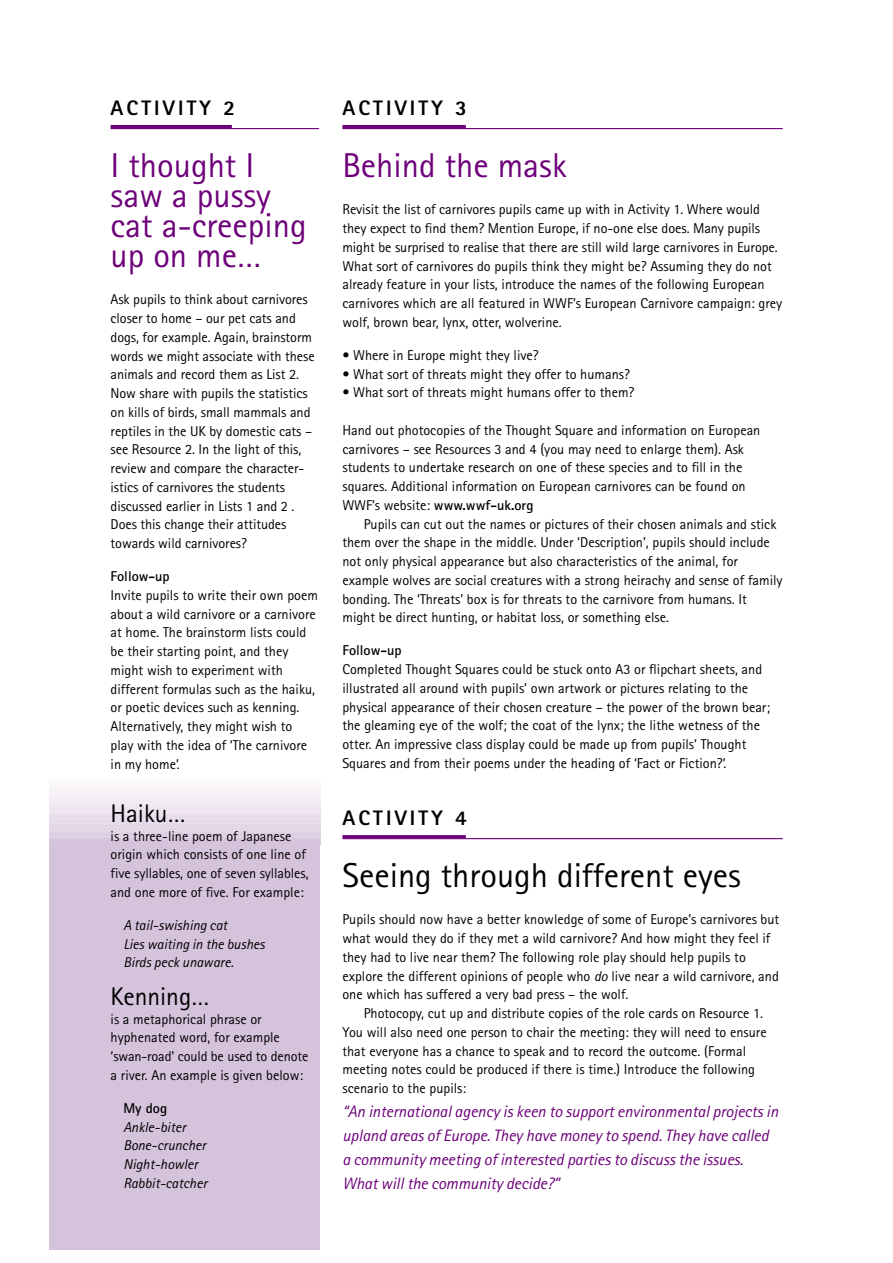
<style>
.page{position:relative;width:893px;height:1263px;background:#fff}
.page>*{position:absolute;margin:0;border:0;box-sizing:border-box;transform-origin:0 0}
.t1{font:34.5px/30px "Rotis Sans Serif";color:#6d007a}
.t2{font:34.5px "Rotis Sans Serif";color:#000}
.t3{font:25.5px "Rotis Sans Serif";color:#000}
.t4{font:800 21px "Rotis Sans Serif";letter-spacing:.15em;color:#000}
.t5{font:italic 16.5px/24px "Rotis Sans Serif";letter-spacing:-.005em;color:#6d007a}
.t6{font:14.25px/18.8px "Rotis Sans Serif";color:#000}
.t7{font:italic 14.25px/18.8px "Rotis Sans Serif";color:#000}
.t8{font:700 14.25px "Rotis Sans Serif";color:#000}
.s1{font-weight:700}
.s2{font-style:italic}
</style>
<div class="page">
<div style="left:50px;top:838px;width:270px;height:412px;background:#d5c2db"></div>
<hr style="left:50px;top:840px;width:270px;height:2px;background:#d7c6de">
<hr style="left:50px;top:838px;width:270px;height:2px;background:#d8c7df">
<hr style="left:50px;top:836px;width:270px;height:2px;background:#dac8e0">
<hr style="left:50px;top:834px;width:270px;height:2px;background:#dbcbe0">
<hr style="left:50px;top:832px;width:270px;height:2px;background:#ddcde2">
<hr style="left:50px;top:830px;width:270px;height:2px;background:#decfe3">
<hr style="left:50px;top:828px;width:270px;height:2px;background:#dfd0e4">
<hr style="left:50px;top:826px;width:270px;height:2px;background:#e0d2e5">
<hr style="left:50px;top:824px;width:270px;height:2px;background:#e2d4e7">
<hr style="left:50px;top:822px;width:270px;height:2px;background:#e3d6e8">
<hr style="left:50px;top:820px;width:270px;height:2px;background:#e4d7e8">
<hr style="left:50px;top:818px;width:270px;height:2px;background:#e5d8e9">
<hr style="left:50px;top:816px;width:270px;height:2px;background:#e7dbea">
<hr style="left:50px;top:814px;width:270px;height:2px;background:#e8ddeb">
<hr style="left:50px;top:812px;width:270px;height:2px;background:#eadeec">
<hr style="left:50px;top:810px;width:270px;height:2px;background:#eae0ed">
<hr style="left:50px;top:808px;width:270px;height:2px;background:#ece0ee">
<hr style="left:50px;top:806px;width:270px;height:2px;background:#ede4ee">
<hr style="left:50px;top:804px;width:270px;height:2px;background:#eee5ef">
<hr style="left:50px;top:802px;width:270px;height:2px;background:#eee7ef">
<hr style="left:50px;top:800px;width:270px;height:2px;background:#f0e9f0">
<hr style="left:50px;top:798px;width:270px;height:2px;background:#f1ebf2">
<hr style="left:50px;top:796px;width:270px;height:2px;background:#f3edf3">
<hr style="left:50px;top:794px;width:270px;height:2px;background:#f4eef4">
<hr style="left:50px;top:792px;width:270px;height:2px;background:#f6eff6">
<hr style="left:50px;top:790px;width:270px;height:2px;background:#f6f1f6">
<hr style="left:50px;top:788px;width:270px;height:2px;background:#f7f3f8">
<hr style="left:50px;top:786px;width:270px;height:2px;background:#f9f6f9">
<hr style="left:50px;top:784px;width:270px;height:2px;background:#faf7fa">
<hr style="left:50px;top:782px;width:270px;height:2px;background:#fbf9fb">
<hr style="left:50px;top:780px;width:270px;height:2px;background:#fcfbfc">
<hr style="left:111px;top:125px;width:121px;height:3px;background:#6d007a">
<hr style="left:111px;top:128px;width:208px;height:1px;background:#6d007a">
<hr style="left:342px;top:125px;width:124px;height:3px;background:#6d007a">
<hr style="left:342px;top:128px;width:440px;height:1px;background:#6d007a">
<hr style="left:342px;top:835px;width:124px;height:3px;background:#6d007a">
<hr style="left:342px;top:838px;width:440px;height:1px;background:#6d007a">
<h3 class="t4" style="left:111px;top:100px;width:126px">ACTIVITY 2</h3>
<h1 class="t1" style="left:111px;top:154px;width:198px">I thought I saw a pussy cat a-creeping up on me…</h1>
<p class="t6" style="left:111px;top:292px;width:206px">Ask pupils to think about carnivores closer to home – our pet cats and dogs, for example. Again, brainstorm words we might associate with these animals and record them as List 2.<br>Now share with pupils the statistics on kills of birds, small mammals and reptiles in the UK by domestic cats – see Resource 2. In the light of this, review and compare the character&shy;istics of carnivores the students discussed earlier in Lists 1 and 2 .<br>Does this change their attitudes towards wild carnivores?</p>
<p class="t8" style="left:111px;top:571px;width:61px">Follow-up</p>
<p class="t6" style="left:111px;top:587px;width:209px">Invite pupils to write their own poem about a wild carnivore or a carnivore at home. The brainstorm lists could be their starting point, and they might wish to experiment with different formulas such as the haiku, or poetic devices such as kenning.<br>Alternatively, they might wish to play with the idea of ‘The carnivore in my home’.</p>
<h2 class="t3" style="left:111px;top:804px;width:77px">Haiku…</h2>
<p class="t6" style="left:111px;top:828px;width:199px">is a three-line poem of Japanese origin which consists of one line of five syllables, one of seven syllables, and one more of five. For example:</p>
<p class="t7" style="left:123px;top:917px;width:143px">A tail-swishing cat<br>Lies waiting in the bushes<br>Birds peck unaware.</p>
<h2 class="t3" style="left:111px;top:987px;width:100px">Kenning…</h2>
<p class="t6" style="left:111px;top:1011px;width:199px">is a metaphorical phrase or hyphenated word, for example ‘swan-road’ could be used to denote a river. An example is given below:</p>
<p class="t8" style="left:123px;top:1103px;width:45px">My dog</p>
<p class="t7" style="left:123px;top:1119px;width:85px">Ankle-biter<br>Bone-cruncher<br>Night-howler<br>Rabbit-catcher</p>
<h3 class="t4" style="left:342px;top:100px;width:126px">ACTIVITY 3</h3>
<h1 class="t1" style="left:342px;top:154px;width:226px">Behind the mask</h1>
<p class="t6" style="left:342px;top:202px;width:441px">Revisit the list of carnivores pupils came up with in Activity 1. Where would they expect to find them? Mention Europe, if no-one else does. Many pupils might be surprised to realise that there are still wild large carnivores in Europe.<br>What sort of carnivores do pupils think they might be? Assuming they do not already feature in your lists, introduce the names of the following European carnivores which are all featured in WWF’s European Carnivore campaign: grey wolf, brown bear, lynx, otter, wolverine.</p>
<p class="t6" style="left:342px;top:347px;width:198px">• Where in Europe might they live?</p>
<p class="t6" style="left:342px;top:366px;width:289px">• What sort of threats might they offer to humans?</p>
<p class="t6" style="left:342px;top:385px;width:293px">• What sort of threats might humans offer to them?</p>
<p class="t6" style="left:342px;top:422px;width:419px">Hand out photocopies of the Thought Square and information on European carnivores – see Resources 3 and 4 (you may need to enlarge them). Ask students to undertake research on one of these species and to fill in the squares. Additional information on European carnivores can be found on WWF’s website: <span class="s1">www.wwf-uk.org</span></p>
<p class="t6" style="left:342px;top:516px;width:441px;text-indent:21px">Pupils can cut out the names or pictures of their chosen animals and stick them over the shape in the middle. Under ‘Description’, pupils should include not only physical appearance but also characteristics of the animal, for example wolves are social creatures with a strong heirachy and sense of family bonding. The ‘Threats’ box is for threats to the carnivore from humans. It might be direct hunting, or habitat loss, or something else.</p>
<p class="t8" style="left:342px;top:645px;width:61px">Follow-up</p>
<p class="t6" style="left:342px;top:661px;width:429px">Completed Thought Squares could be stuck onto A3 or flipchart sheets, and illustrated all around with pupils’ own artwork or pictures relating to the physical appearance of their chosen creature – the power of the brown bear; the gleaming eye of the wolf; the coat of the lynx; the lithe wetness of the otter. An impressive class display could be made up from pupils’ Thought Squares and from their poems under the heading of ‘Fact or Fiction?’.</p>
<h3 class="t4" style="left:342px;top:810px;width:126px">ACTIVITY 4</h3>
<h1 class="t2" style="left:342px;top:863px;width:400px">Seeing through different eyes</h1>
<p class="t6" style="left:342px;top:912px;width:438px">Pupils should now have a better knowledge of some of Europe’s carnivores but what would they do if they met a wild carnivore? And how might they feel if they had to live near them? The following role play should help pupils to explore the different opinions of people who <span class="s2">do</span> live near a wild carnivore, and one which has suffered a very bad press – the wolf.</p>
<p class="t6" style="left:342px;top:1005px;width:426px;text-indent:21px">Photocopy, cut up and distribute copies of the role cards on Resource 1.<br>You will also need one person to chair the meeting: they will need to ensure that everyone has a chance to speak and to record the outcome. (Formal meeting notes could be produced if there is time.) Introduce the following scenario to the pupils:</p>
<p class="t5" style="left:342px;top:1101px;width:437px">“An international agency is keen to support environmental projects in upland areas of Europe. They have money to spend. They have called a community meeting of interested parties to discuss the issues.<br>What will the community decide?”</p>
</div>
